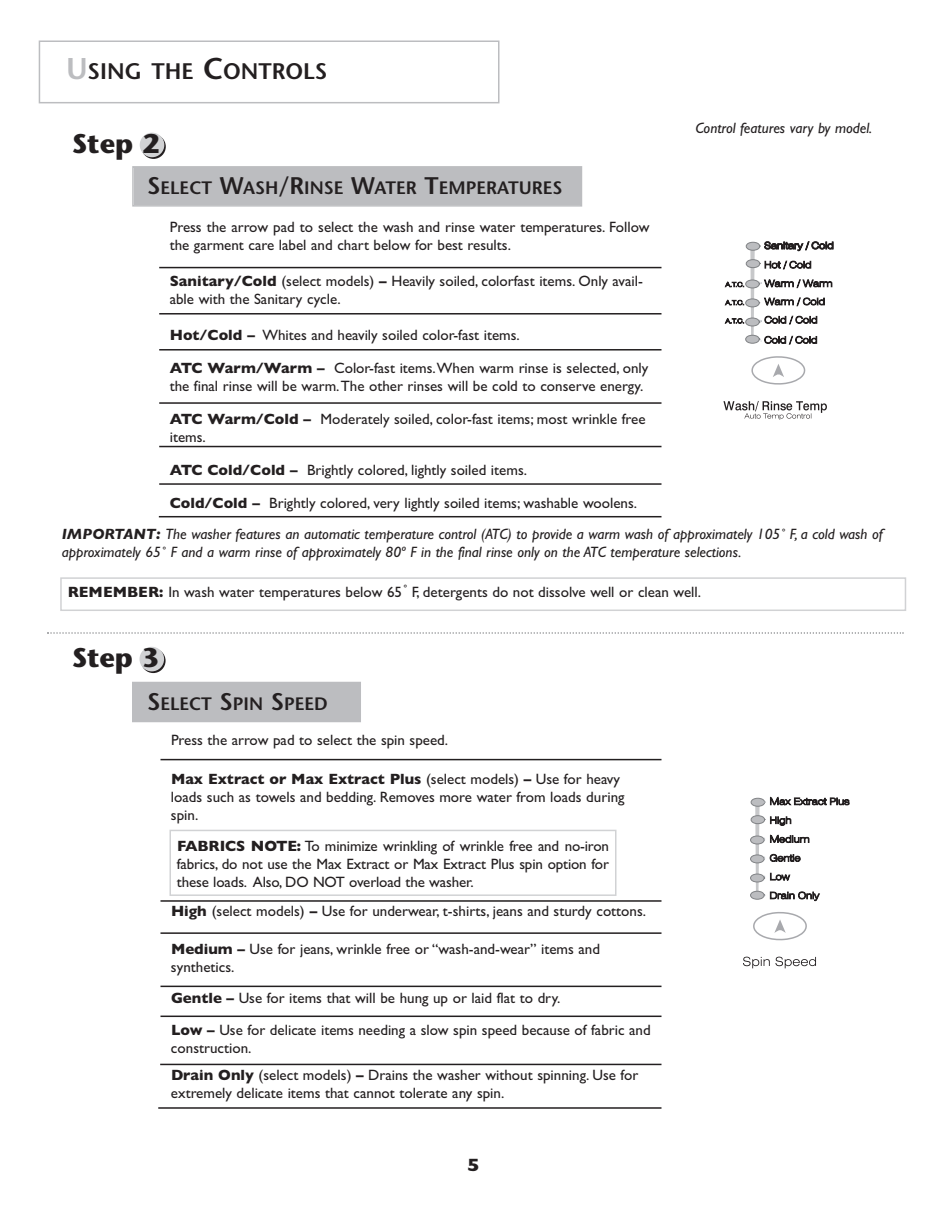
<style>
.page{position:relative;width:945px;height:1215px;background:#fff}
.page>*{position:absolute;margin:0;border:0;box-sizing:border-box;transform-origin:0 0}
.t1{font:700 27px "Stone Sans";color:#231f20}
.t2{font:600 22.5px "Stone Sans";color:#231f20}
.t3{font:600 18px "Stone Sans";color:#231f20}
.t4{font:700 18px "Gill Sans";color:#231f20;scale:1.2 1}
.t5{font:15px/18px "Gill Sans";color:#231f20}
.t6{font:italic 15px/18px "Gill Sans";color:#231f20}
.s1{font-size:30px;color:#bcbdc0}
.s2{font-size:30px}
.s3{font-size:24px}
.s4{font-weight:700}
.s5{font-style:italic}
</style>
<div class="page">
<div style="left:39px;top:41px;width:461px;height:62px;border:2px solid #bcbdc0"></div>
<div style="left:134px;top:683px;width:226px;height:38px;background:#bcbdc0"></div>
<div style="left:132px;top:682px;width:229px;height:40px;border:2px solid #bcbdc0"></div>
<svg style="left:47px;top:632px;width:857px;height:2px"></svg>
<svg style="left:753px;top:912px;width:54px;height:29px"></svg>
<svg style="left:743px;top:957px;width:73px;height:11px"></svg>
<svg style="left:750px;top:798px;width:100px;height:103px"></svg>
<svg style="left:141px;top:648px;width:25px;height:25px"></svg>
<div style="left:140px;top:647px;width:24px;height:24px;background:#d1d2d4;border-radius:50%"></div>
<hr style="left:160px;top:759px;width:502px;height:1px;background:#231f20">
<hr style="left:160px;top:900px;width:502px;height:2px;background:#231f20">
<hr style="left:160px;top:932px;width:502px;height:2px;background:#231f20">
<hr style="left:160px;top:986px;width:502px;height:1px;background:#231f20">
<hr style="left:160px;top:1016px;width:502px;height:1px;background:#231f20">
<div style="left:170px;top:830px;width:446px;height:66px;border:2px solid #d1d2d4"></div>
<div style="left:134px;top:168px;width:447px;height:37px;background:#bcbdc0"></div>
<div style="left:132px;top:166px;width:450px;height:41px;border:2px solid #bcbdc0"></div>
<svg style="left:141px;top:134px;width:25px;height:25px"></svg>
<div style="left:140px;top:133px;width:24px;height:24px;background:#d1d2d4;border-radius:50%"></div>
<hr style="left:159px;top:267px;width:503px;height:1px;background:#231f20">
<hr style="left:159px;top:313px;width:503px;height:2px;background:#231f20">
<hr style="left:159px;top:349px;width:503px;height:2px;background:#231f20">
<hr style="left:159px;top:402px;width:503px;height:2px;background:#231f20">
<hr style="left:159px;top:446px;width:503px;height:1px;background:#231f20">
<hr style="left:159px;top:483px;width:503px;height:2px;background:#231f20">
<svg style="left:751px;top:356px;width:55px;height:29px"></svg>
<svg style="left:725px;top:242px;width:108px;height:103px"></svg>
<svg style="left:723px;top:401px;width:104px;height:19px"></svg>
<div style="left:60px;top:577px;width:846px;height:34px;border:2px solid #d1d2d4"></div>
<hr style="left:160px;top:1064px;width:502px;height:1px;background:#231f20">
<hr style="left:158px;top:1107px;width:504px;height:2px;background:#231f20">
<hr style="left:159px;top:516px;width:503px;height:1px;background:#231f20">
<h2 class="t2" style="left:66px;top:63px;width:263px"><span class="s1">U</span>SING THE <span class="s2">C</span>ONTROLS</h2>
<h1 class="t1" style="left:72px;top:133px;width:89px">Step 2</h1>
<p class="t3" style="left:147px;top:181px;width:417px"><span class="s3">S</span>ELECT <span class="s3">W</span>ASH<span class="s3">/R</span>INSE <span class="s3">W</span>ATER <span class="s3">T</span>EMPERATURES</p>
<p class="t5" style="left:170px;top:218px;width:481px">Press the arrow pad to select the wash and rinse water temperatures. Follow the garment care label and chart below for best results.</p>
<p class="t5" style="left:170px;top:272px;width:475px"><span class="s4">Sanitary/Cold</span> (select models) <span class="s4">–</span> Heavily soiled, colorfast items. Only avail&shy;able with the Sanitary cycle.</p>
<p class="t5" style="left:170px;top:326px;width:352px"><span class="s4">Hot/Cold –</span> Whites and heavily soiled color-fast items.</p>
<p class="t5" style="left:170px;top:359px;width:480px"><span class="s4">ATC Warm/Warm –</span> Color-fast items.When warm rinse is selected, only the final rinse will be warm.The other rinses will be cold to conserve energy.</p>
<p class="t5" style="left:170px;top:410px;width:477px"><span class="s4">ATC Warm/Cold –</span> Moderately soiled, color-fast items; most wrinkle free items.</p>
<p class="t5" style="left:170px;top:461px;width:359px"><span class="s4">ATC Cold/Cold –</span> Brightly colored, lightly soiled items.</p>
<p class="t5" style="left:170px;top:494px;width:469px"><span class="s4">Cold/Cold –</span> Brightly colored, very lightly soiled items; washable woolens.</p>
<p class="t6" style="left:695px;top:119px;width:178px">Control features vary by model.</p>
<p class="t6" style="left:62px;top:525px;width:823px"><span class="s4">IMPORTANT:</span> The washer features an automatic temperature control (ATC) to provide a warm wash of approximately 105˚ F, a cold wash of approximately 65˚ F and a warm rinse of approximately 80º F in the final rinse only on the ATC temperature selections.</p>
<p class="t5" style="left:68px;top:583px;width:635px"><span class="s4">REMEMBER:</span> In wash water temperatures below 65<span class="s5">˚</span> F, detergents do not dissolve well or clean well.</p>
<h1 class="t1" style="left:72px;top:647px;width:89px">Step 3</h1>
<p class="t3" style="left:147px;top:697px;width:182px"><span class="s3">S</span>ELECT <span class="s3">S</span>PIN <span class="s3">S</span>PEED</p>
<p class="t5" style="left:171px;top:731px;width:279px">Press the arrow pad to select the spin speed.</p>
<p class="t5" style="left:171px;top:770px;width:455px"><span class="s4">Max Extract or Max Extract Plus</span> (select models) <span class="s4">–</span> Use for heavy loads such as towels and bedding. Removes more water from loads during spin.</p>
<p class="t5" style="left:177px;top:836px;width:434px;text-align:justify"><span class="s4">FABRICS NOTE:</span> To minimize wrinkling of wrinkle free and no-iron fabrics, do not use the Max Extract or Max Extract Plus spin option for these loads. Also, DO NOT overload the washer.</p>
<p class="t5" style="left:171px;top:902px;width:477px"><span class="s4">High</span> (select models) <span class="s4">–</span> Use for underwear, t-shirts, jeans and sturdy cottons.</p>
<p class="t5" style="left:171px;top:939px;width:431px"><span class="s4">Medium –</span> Use for jeans, wrinkle free or “wash-and-wear” items and synthetics.</p>
<p class="t5" style="left:171px;top:982px;width:481px;line-height:31.5px"><span class="s4">Gentle –</span> Use for items that will be hung up or laid flat to dry.<br><span class="s4">Low –</span> Use for delicate items needing a slow spin speed because of fabric and</p>
<p class="t5" style="left:171px;top:1034px;width:469px;line-height:27px">construction.<br><span class="s4">Drain Only</span> (select models) <span class="s4">–</span> Drains the washer without spinning. Use for</p>
<p class="t5" style="left:171px;top:1083px;width:335px">extremely delicate items that cannot tolerate any spin.</p>
<p class="t4" style="left:467px;top:1154px;width:12px">5</p>
</div>
